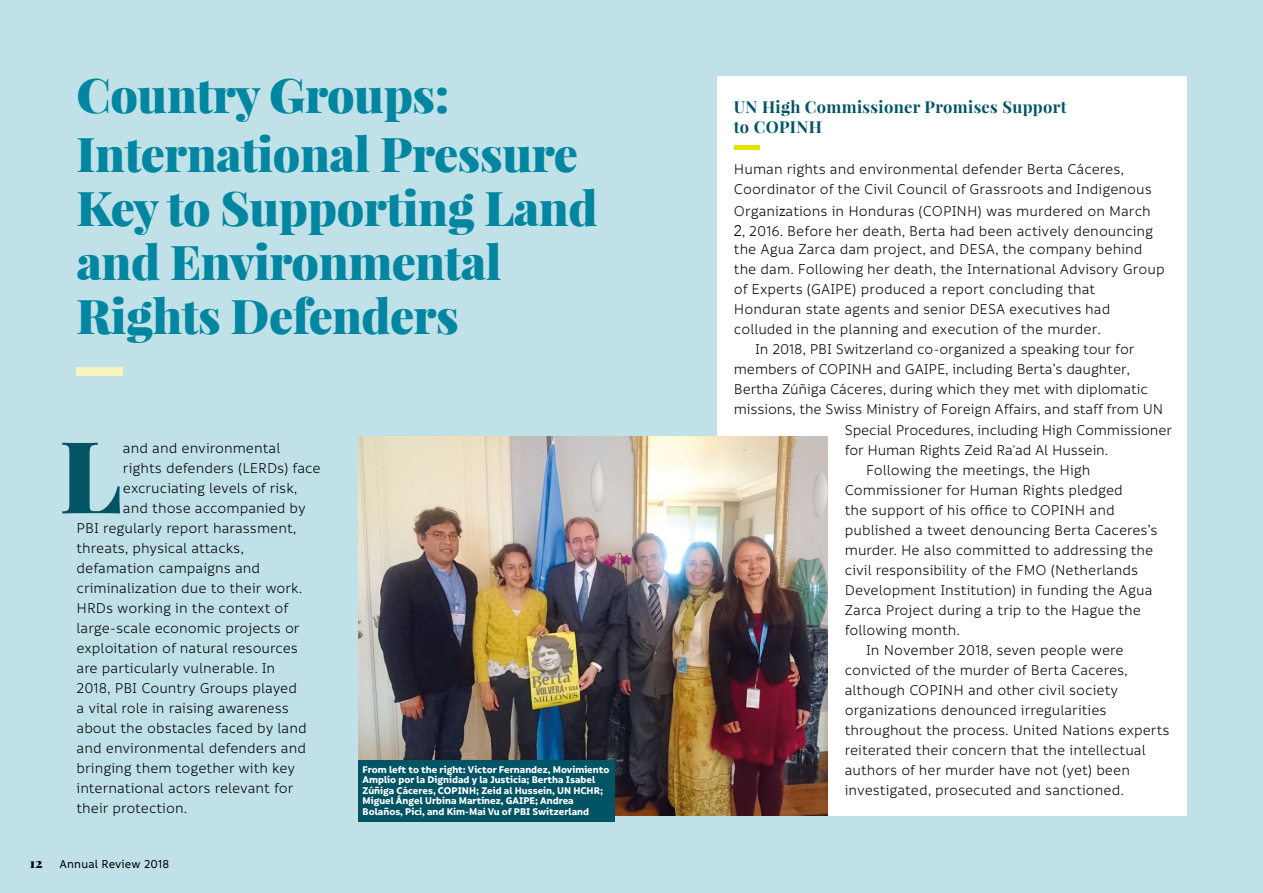
<style>
.page{position:relative;width:1263px;height:893px;background:#c0e1e7}
.page>*{position:absolute;margin:0;border:0;box-sizing:border-box;transform-origin:0 0}
.t1{font:900 99.9px "Playfair Display";color:#005464}
.t2{font:900 48px/54px "Playfair Display";letter-spacing:-.01em;color:#0086a1}
.t3{font:700 16.5px/20px "Playfair Display";letter-spacing:.02em;color:#005464}
.t4{font:15.3px/20px "Informative";color:#000}
.t5{font:500 12.3px "Informative";letter-spacing:.01em;color:#000}
.t6{font:700 10.5px/10.5px "Informative";color:#fff}
.s1{font-family:"Playfair Display";font-weight:900;font-size:13.5px}
.s2{font-family:"Avenir";font-weight:300}
</style>
<div class="page">
<div style="left:717px;top:77px;width:469px;height:739px;background:#fff"></div>
<div style="left:77px;top:367px;width:46px;height:9px;background:#f8f4bd"></div>
<hr style="left:734px;top:146px;width:25px;height:4px;background:#e8e100">
<img style="left:358px;top:436px;width:470px;height:380px">
<div style="left:358px;top:760px;width:257px;height:61px;background:#005464"></div>
<h2 class="t2" style="left:77px;top:66px;width:503px;line-height:58.2px">Country Groups:<br>International Pressure</h2>
<h2 class="t2" style="left:77px;top:180px;width:523px">Key to Supporting Land and Environmental<br>Rights Defenders</h2>
<h1 class="t1" style="left:60px;top:411px;width:64px">L</h1>
<p class="t4" style="left:123px;top:439px;width:159px">and and environmental</p>
<p class="t4" style="left:123px;top:459px;width:199px">rights defenders (LERDs) face</p>
<p class="t4" style="left:123px;top:479px;width:176px">excruciating levels of risk,</p>
<p class="t4" style="left:123px;top:499px;width:184px">and those accompanied by</p>
<p class="t4" style="left:77px;top:519px;width:221px">PBI regularly report harassment,</p>
<p class="t4" style="left:77px;top:539px;width:169px">threats, physical attacks,</p>
<p class="t4" style="left:77px;top:559px;width:185px">defamation campaigns and</p>
<p class="t4" style="left:77px;top:579px;width:227px">criminalization due to their work.</p>
<p class="t4" style="left:77px;top:599px;width:213px">HRDs working in the context of</p>
<p class="t4" style="left:77px;top:619px;width:225px">large-scale economic projects or</p>
<p class="t4" style="left:77px;top:639px;width:223px">exploitation of natural resources</p>
<p class="t4" style="left:77px;top:659px;width:200px">are particularly vulnerable. In</p>
<p class="t4" style="left:77px;top:679px;width:222px">2018, PBI Country Groups played</p>
<p class="t4" style="left:77px;top:699px;width:214px">a vital role in raising awareness</p>
<p class="t4" style="left:77px;top:719px;width:232px">about the obstacles faced by land</p>
<p class="t4" style="left:77px;top:739px;width:231px">and environmental defenders and</p>
<p class="t4" style="left:77px;top:759px;width:220px">bringing them together with key</p>
<p class="t4" style="left:77px;top:779px;width:218px">international actors relevant for</p>
<p class="t4" style="left:77px;top:799px;width:112px">their protection.</p>
<p class="t5" style="left:30px;top:857px;width:141px"><span class="s1">12</span> Annual Review 2018</p>
<p class="t6" style="left:362px;top:764px;width:248px">From left to the right: Victor Fernandez, Movimiento Amplio por la Dignidad y la Justicia; Bertha Isabel Zúñiga Cáceres, COPINH; Zeid al Hussein, UN HCHR; Miguel Ángel Urbina Martínez, GAIPE; Andrea Bolaños, Pici, and Kim-Mai Vu of PBI Switzerland</p>
<p class="t3" style="left:734px;top:97px;width:334px">UN High Commissioner Promises Support to COPINH</p>
<p class="t4" style="left:734px;top:159px;width:419px">Human rights and environmental defender Berta Cáceres,<br>Coordinator of the Civil Council of Grassroots and Indigenous</p>
<p class="t4" style="left:734px;top:201px;width:421px">Organi<span class="s2">z</span>ations in Honduras (COPINH) was murdered on March<br><span class="s2">2</span>, 2016. Before her death, Berta had been actively denouncing</p>
<p class="t4" style="left:734px;top:239px;width:410px">the Agua Zarca dam project, and DESA, the company behind</p>
<p class="t4" style="left:734px;top:259px;width:432px">the dam. Following her death, the International Advisory Group</p>
<p class="t4" style="left:734px;top:279px;width:363px">of Experts (GAIPE) produced a report concluding that</p>
<p class="t4" style="left:734px;top:299px;width:378px">Honduran state agents and senior DESA executives had</p>
<p class="t4" style="left:734px;top:319px;width:369px">colluded in the planning and execution of the murder.</p>
<p class="t4" style="left:755px;top:339px;width:381px">In 2018, PBI Switzerland co-organized a speaking tour for</p>
<p class="t4" style="left:734px;top:359px;width:398px">members of COPINH and GAIPE, including Berta’s daughter,</p>
<p class="t4" style="left:734px;top:379px;width:415px">Bertha Zúñiga Cáceres, during which they met with diplomatic</p>
<p class="t4" style="left:734px;top:399px;width:431px">missions, the Swiss Ministry of Foreign Affairs, and staff from UN</p>
<p class="t4" style="left:845px;top:420px;width:329px">Special Procedures, including High Commissioner</p>
<p class="t4" style="left:845px;top:440px;width:265px">for Human Rights Zeid Ra'ad Al Hussein.</p>
<p class="t4" style="left:866px;top:460px;width:226px">Following the meetings, the High</p>
<p class="t4" style="left:845px;top:480px;width:280px">Commissioner for Human Rights pledged</p>
<p class="t4" style="left:845px;top:500px;width:271px">the support of his office to COPINH and</p>
<p class="t4" style="left:845px;top:520px;width:314px">published a tweet denouncing Berta Caceres’s</p>
<p class="t4" style="left:845px;top:540px;width:310px">murder. He also committed to addressing the</p>
<p class="t4" style="left:845px;top:560px;width:295px">civil responsibility of the FMO (Netherlands</p>
<p class="t4" style="left:845px;top:580px;width:309px">Development Institution) in funding the Agua</p>
<p class="t4" style="left:845px;top:600px;width:298px">Zarca Project during a trip to the Hague the</p>
<p class="t4" style="left:845px;top:620px;width:117px">following month.</p>
<p class="t4" style="left:866px;top:640px;width:259px">In November 2018, seven people were</p>
<p class="t4" style="left:845px;top:660px;width:285px">convicted of the murder of Berta Caceres,</p>
<p class="t4" style="left:845px;top:680px;width:275px">although COPINH and other civil society</p>
<p class="t4" style="left:845px;top:700px;width:263px">organizations denounced irregularities</p>
<p class="t4" style="left:845px;top:720px;width:326px">throughout the process. United Nations experts</p>
<p class="t4" style="left:845px;top:740px;width:302px">reiterated their concern that the intellectual</p>
<p class="t4" style="left:845px;top:760px;width:287px">authors of her murder have not (yet) been</p>
<p class="t4" style="left:845px;top:780px;width:281px">investigated, prosecuted and sanctioned.</p>
</div>
